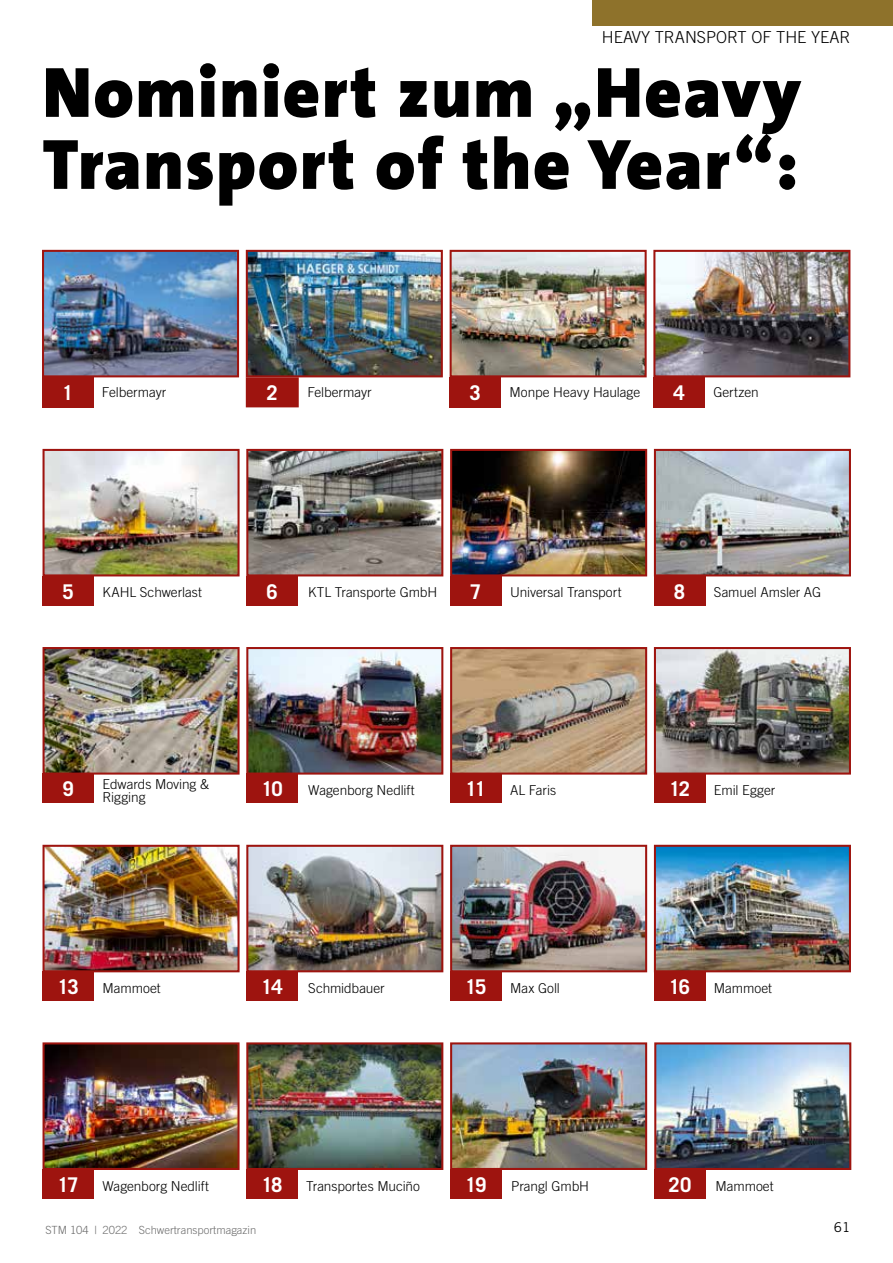
<style>
.page{position:relative;width:893px;height:1263px;background:#fff}
.page>*{position:absolute;margin:0;border:0;box-sizing:border-box;transform-origin:0 0}
.t1{font:900 72px/72px "The Sans B9";letter-spacing:.02em;color:#000}
.t2{font:700 20.25px "Trade Gothic";color:#fff}
.t3{font:300 16.5px "Trade Gothic";color:#000}
.t4{font:300 13.65px/13.5px "Trade Gothic";letter-spacing:-.005em;color:#000}
.t5{font:13.5px "Trade Gothic";color:#000}
.t6{font:300 11.25px "Trade Gothic";color:#6e6e6e}
.s1{font-weight:700;font-size:20.25px;color:#fff}
</style>
<div class="page">
<div style="left:592px;top:0;width:301px;height:26px;background:#8e722b"></div>
<img style="left:45px;top:253px;width:191px;height:121px">
<div style="left:42px;top:250px;width:197px;height:127px;border:2px solid #9e140f"></div>
<img style="left:249px;top:253px;width:191px;height:121px">
<div style="left:246px;top:250px;width:197px;height:127px;border:2px solid #9e140f"></div>
<img style="left:453px;top:253px;width:191px;height:121px">
<div style="left:450px;top:250px;width:197px;height:127px;border:2px solid #9e140f"></div>
<img style="left:656px;top:253px;width:191px;height:121px">
<div style="left:653px;top:250px;width:197px;height:127px;border:2px solid #9e140f"></div>
<div style="left:42px;top:377px;width:51px;height:30px;background:#9e140f"></div>
<div style="left:247px;top:378px;width:51px;height:29px;background:#9e140f"></div>
<div style="left:246px;top:377px;width:53px;height:30px;border:2px solid #9e140f"></div>
<div style="left:450px;top:377px;width:51px;height:30px;background:#9e140f"></div>
<div style="left:653px;top:377px;width:52px;height:30px;background:#9e140f"></div>
<img style="left:46px;top:452px;width:191px;height:121px">
<div style="left:43px;top:449px;width:197px;height:127px;border:2px solid #9e140f"></div>
<img style="left:249px;top:452px;width:191px;height:121px">
<div style="left:246px;top:449px;width:197px;height:127px;border:2px solid #9e140f"></div>
<img style="left:453px;top:452px;width:191px;height:121px">
<div style="left:450px;top:449px;width:197px;height:127px;border:2px solid #9e140f"></div>
<img style="left:657px;top:452px;width:191px;height:121px">
<div style="left:654px;top:449px;width:197px;height:127px;border:2px solid #9e140f"></div>
<div style="left:43px;top:576px;width:51px;height:29px;background:#9e140f"></div>
<div style="left:246px;top:576px;width:52px;height:29px;background:#9e140f"></div>
<div style="left:450px;top:576px;width:51px;height:29px;background:#9e140f"></div>
<div style="left:654px;top:576px;width:51px;height:29px;background:#9e140f"></div>
<img style="left:46px;top:650px;width:191px;height:122px">
<div style="left:43px;top:647px;width:197px;height:128px;border:2px solid #9e140f"></div>
<img style="left:249px;top:650px;width:191px;height:122px">
<div style="left:246px;top:647px;width:197px;height:128px;border:2px solid #9e140f"></div>
<img style="left:453px;top:650px;width:191px;height:122px">
<div style="left:450px;top:647px;width:197px;height:128px;border:2px solid #9e140f"></div>
<img style="left:657px;top:650px;width:191px;height:122px">
<div style="left:654px;top:647px;width:197px;height:128px;border:2px solid #9e140f"></div>
<div style="left:43px;top:774px;width:51px;height:29px;background:#9e140f"></div>
<div style="left:246px;top:774px;width:52px;height:29px;background:#9e140f"></div>
<div style="left:450px;top:774px;width:51px;height:29px;background:#9e140f"></div>
<div style="left:654px;top:774px;width:51px;height:29px;background:#9e140f"></div>
<img style="left:46px;top:848px;width:191px;height:121px">
<div style="left:43px;top:845px;width:197px;height:127px;border:2px solid #9e140f"></div>
<img style="left:249px;top:848px;width:191px;height:121px">
<div style="left:246px;top:845px;width:197px;height:127px;border:2px solid #9e140f"></div>
<img style="left:453px;top:848px;width:191px;height:121px">
<div style="left:450px;top:845px;width:197px;height:127px;border:2px solid #9e140f"></div>
<img style="left:657px;top:848px;width:191px;height:121px">
<div style="left:654px;top:845px;width:197px;height:127px;border:2px solid #9e140f"></div>
<div style="left:43px;top:971px;width:51px;height:30px;background:#9e140f"></div>
<div style="left:246px;top:971px;width:52px;height:30px;background:#9e140f"></div>
<div style="left:450px;top:971px;width:51px;height:30px;background:#9e140f"></div>
<div style="left:654px;top:971px;width:51px;height:30px;background:#9e140f"></div>
<img style="left:46px;top:1045px;width:191px;height:122px">
<div style="left:43px;top:1042px;width:197px;height:128px;border:2px solid #9e140f"></div>
<img style="left:453px;top:1045px;width:191px;height:122px">
<div style="left:450px;top:1042px;width:197px;height:128px;border:2px solid #9e140f"></div>
<img style="left:249px;top:1045px;width:191px;height:122px">
<div style="left:246px;top:1042px;width:197px;height:128px;border:2px solid #9e140f"></div>
<img style="left:657px;top:1045px;width:191px;height:122px">
<div style="left:654px;top:1042px;width:197px;height:128px;border:2px solid #9e140f"></div>
<div style="left:43px;top:1169px;width:51px;height:30px;background:#9e140f"></div>
<div style="left:450px;top:1169px;width:51px;height:30px;background:#9e140f"></div>
<div style="left:246px;top:1169px;width:52px;height:30px;background:#9e140f"></div>
<div style="left:654px;top:1169px;width:52px;height:30px;background:#9e140f"></div>
<p class="t3" style="left:602px;top:27px;width:250px">HEAVY TRANSPORT OF THE YEAR</p>
<h1 class="t1" style="left:43px;top:59px;width:760px">Nominiert zum „Heavy<br>Transport of the Year“:</h1>
<h2 class="t2" style="left:62px;top:380px;width:13px">1</h2>
<p class="t4" style="left:102px;top:385px;width:66px">Felbermayr</p>
<h2 class="t2" style="left:267px;top:380px;width:13px">2</h2>
<p class="t4" style="left:307px;top:385px;width:66px">Felbermayr</p>
<h2 class="t2" style="left:470px;top:380px;width:13px">3</h2>
<p class="t4" style="left:510px;top:385px;width:132px">Monpe Heavy Haulage</p>
<h2 class="t2" style="left:673px;top:380px;width:13px">4</h2>
<p class="t4" style="left:713px;top:385px;width:47px">Gertzen</p>
<h2 class="t2" style="left:63px;top:579px;width:13px">5</h2>
<p class="t4" style="left:102px;top:585px;width:101px">KAHL Schwerlast</p>
<h2 class="t2" style="left:266px;top:579px;width:13px">6</h2>
<p class="t4" style="left:308px;top:585px;width:131px">KTL Transporte GmbH</p>
<h2 class="t2" style="left:470px;top:579px;width:13px">7</h2>
<p class="t4" style="left:510px;top:585px;width:113px">Universal Transport</p>
<h2 class="t2" style="left:674px;top:579px;width:13px">8</h2>
<p class="t4" style="left:714px;top:585px;width:109px">Samuel Amsler AG</p>
<h2 class="t2" style="left:63px;top:777px;width:13px">9</h2>
<p class="t4" style="left:102px;top:777px;width:108px">Edwards Moving &amp;<br>Rigging</p>
<h2 class="t2" style="left:261px;top:777px;width:23px">10</h2>
<p class="t4" style="left:308px;top:784px;width:108px">Wagenborg Nedlift</p>
<p class="t4" style="left:466px;top:784px;width:92px"><span class="s1">11</span> AL Faris</p>
<p class="t4" style="left:669px;top:784px;width:108px"><span class="s1">12</span> Emil Egger</p>
<p class="t4" style="left:58px;top:981px;width:104px"><span class="s1">13</span> Mammoet</p>
<h2 class="t2" style="left:261px;top:974px;width:23px">14</h2>
<p class="t4" style="left:308px;top:981px;width:78px">Schmidbauer</p>
<p class="t4" style="left:465px;top:981px;width:96px"><span class="s1">15</span> Max Goll</p>
<p class="t4" style="left:669px;top:981px;width:104px"><span class="s1">16</span> Mammoet</p>
<p class="t4" style="left:58px;top:1179px;width:153px"><span class="s1">17</span> Wagenborg Nedlift</p>
<p class="t4" style="left:261px;top:1179px;width:160px"><span class="s1">18</span> Transportes Muciño</p>
<p class="t4" style="left:465px;top:1179px;width:125px"><span class="s1">19</span> Prangl GmbH</p>
<p class="t4" style="left:669px;top:1179px;width:106px"><span class="s1">20</span> Mammoet</p>
<p class="t6" style="left:45px;top:1223px;width:212px">STM 104 | 2022 Schwertransportmagazin</p>
<p class="t5" style="left:834px;top:1219px;width:18px">61</p>
</div>
